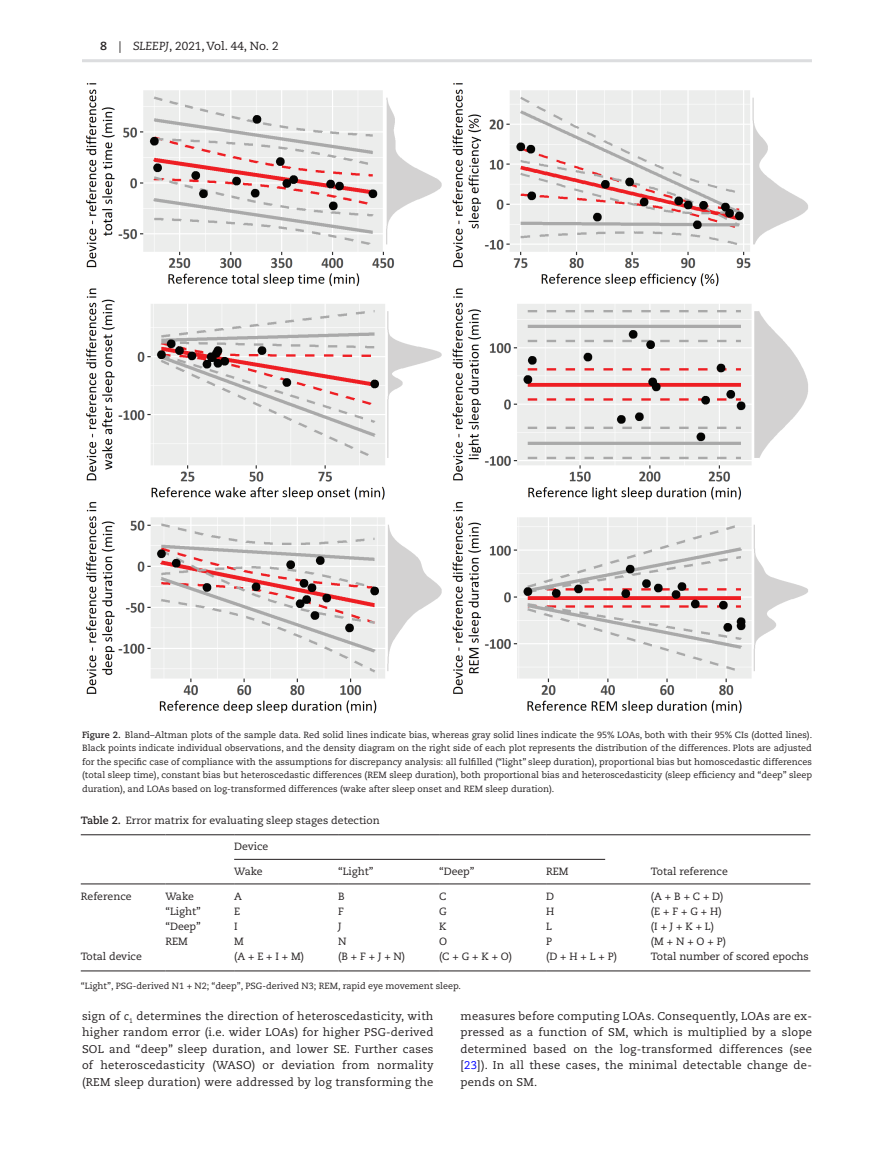
<style>
.page{position:relative;width:894px;height:1174px;background:#fff}
.page>*{position:absolute;margin:0;border:0;box-sizing:border-box;transform-origin:0 0}
.t1{font:11.7px "Caecilia LT Std";color:#231f20}
.t2{font:11.25px/16.5px "Caecilia LT Std";letter-spacing:.02em;color:#231f20;text-align:justify}
.t3{font:10.5px "Caecilia LT Std";color:#231f20}
.t4{font:9px/13.5px "Caecilia LT Std";color:#231f20;text-align:justify}
.s1{font-weight:700}
.s2{font-style:italic}
.s3{color:#00f}
</style>
<div class="page">
<hr style="left:82px;top:59px;width:729px;height:3px;background:#dcdddf">
<img style="left:86px;top:83px;width:721px;height:631px">
<hr style="left:81px;top:834px;width:84px;height:1px;background:#231f20">
<hr style="left:165px;top:834px;width:69px;height:1px;background:#231f20">
<hr style="left:234px;top:834px;width:104px;height:1px;background:#231f20">
<hr style="left:338px;top:834px;width:101px;height:1px;background:#231f20">
<hr style="left:439px;top:834px;width:107px;height:1px;background:#231f20">
<hr style="left:546px;top:834px;width:104px;height:1px;background:#231f20">
<hr style="left:650px;top:834px;width:160px;height:1px;background:#231f20">
<hr style="left:234px;top:884px;width:104px;height:1px;background:#231f20">
<hr style="left:338px;top:884px;width:101px;height:1px;background:#231f20">
<hr style="left:439px;top:884px;width:107px;height:1px;background:#231f20">
<hr style="left:546px;top:884px;width:104px;height:1px;background:#231f20">
<hr style="left:650px;top:884px;width:160px;height:1px;background:#231f20">
<hr style="left:81px;top:971px;width:84px;height:1px;background:#231f20">
<hr style="left:165px;top:971px;width:69px;height:1px;background:#231f20">
<hr style="left:234px;top:971px;width:104px;height:1px;background:#231f20">
<hr style="left:338px;top:971px;width:101px;height:1px;background:#231f20">
<hr style="left:439px;top:971px;width:107px;height:1px;background:#231f20">
<hr style="left:546px;top:971px;width:104px;height:1px;background:#231f20">
<hr style="left:650px;top:971px;width:160px;height:1px;background:#231f20">
<hr style="left:81px;top:884px;width:84px;height:1px;background:#231f20">
<hr style="left:165px;top:884px;width:69px;height:1px;background:#231f20">
<hr style="left:234px;top:859px;width:371px;height:1px;background:#231f20">
<p class="t1" style="left:100px;top:39px;width:180px"><span class="s1">8</span> | <span class="s2">SLEEPJ</span>, 2021, Vol. 44, No. 2</p>
<p class="t4" style="left:82px;top:728px;width:731px"><span class="s1">Figure 2.</span> Bland–Altman plots of the sample data. Red solid lines indicate bias, whereas gray solid lines indicate the 95% LOAs, both with their 95% CIs (dotted lines).<br>Black points indicate individual observations, and the density diagram on the right side of each plot represents the distribution of the differences. Plots are adjusted for the specific case of compliance with the assumptions for discrepancy analysis: all fulfilled (“light” sleep duration), proportional bias but homoscedastic differences (total sleep time), constant bias but heteroscedastic differences (REM sleep duration), both proportional bias and heteroscedasticity (sleep efficiency and “deep” sleep duration), and LOAs based on log-transformed differences (wake after sleep onset and REM sleep duration).</p>
<p class="t3" style="left:81px;top:814px;width:300px"><span class="s1">Table 2.</span> Error matrix for evaluating sleep stages detection</p>
<p class="t3" style="left:234px;top:841px;width:36px">Device</p>
<p class="t3" style="left:234px;top:865px;width:30px">Wake</p>
<p class="t3" style="left:338px;top:865px;width:37px">“Light”</p>
<p class="t3" style="left:439px;top:865px;width:37px">“Deep”</p>
<p class="t3" style="left:546px;top:865px;width:24px">REM</p>
<p class="t3" style="left:650px;top:865px;width:78px">Total reference</p>
<p class="t3" style="left:81px;top:891px;width:52px">Reference</p>
<p class="t3" style="left:165px;top:891px;width:30px">Wake</p>
<p class="t3" style="left:234px;top:891px;width:9px">A</p>
<p class="t3" style="left:338px;top:891px;width:8px">B</p>
<p class="t3" style="left:439px;top:891px;width:9px">C</p>
<p class="t3" style="left:546px;top:891px;width:9px">D</p>
<p class="t3" style="left:650px;top:891px;width:74px">(A + B + C + D)</p>
<p class="t3" style="left:165px;top:906px;width:37px">“Light”</p>
<p class="t3" style="left:234px;top:906px;width:8px">E</p>
<p class="t3" style="left:338px;top:906px;width:7px">F</p>
<p class="t3" style="left:439px;top:906px;width:9px">G</p>
<p class="t3" style="left:546px;top:906px;width:10px">H</p>
<p class="t3" style="left:650px;top:906px;width:72px">(E + F + G + H)</p>
<p class="t3" style="left:165px;top:921px;width:37px">“Deep”</p>
<p class="t3" style="left:234px;top:921px;width:5px">I</p>
<p class="t3" style="left:338px;top:921px;width:5px">J</p>
<p class="t3" style="left:439px;top:921px;width:9px">K</p>
<p class="t3" style="left:546px;top:921px;width:7px">L</p>
<p class="t3" style="left:650px;top:921px;width:65px">(I + J + K + L)</p>
<p class="t3" style="left:165px;top:936px;width:24px">REM</p>
<p class="t3" style="left:234px;top:936px;width:11px">M</p>
<p class="t3" style="left:338px;top:936px;width:10px">N</p>
<p class="t3" style="left:439px;top:936px;width:9px">O</p>
<p class="t3" style="left:546px;top:936px;width:8px">P</p>
<p class="t3" style="left:650px;top:936px;width:77px">(M + N + O + P)</p>
<p class="t3" style="left:81px;top:951px;width:63px">Total device</p>
<p class="t3" style="left:234px;top:951px;width:72px">(A + E + I + M)</p>
<p class="t3" style="left:338px;top:951px;width:69px">(B + F + J + N)</p>
<p class="t3" style="left:439px;top:951px;width:75px">(C + G + K + O)</p>
<p class="t3" style="left:546px;top:951px;width:73px">(D + H + L + P)</p>
<p class="t3" style="left:650px;top:951px;width:159px">Total number of scored epochs</p>
<p class="t4" style="left:81px;top:979px;width:381px">“Light”, PSG-derived N1 + N2; “deep”, PSG-derived N3; REM, rapid eye movement sleep.</p>
<p class="t2" style="left:82px;top:1008px;width:353px">sign of <span class="s2">c</span><sub>1</sub> determines the direction of heteroscedasticity, with higher random error (i.e. wider LOAs) for higher PSG-derived SOL and “deep” sleep duration, and lower SE. Further cases of heteroscedasticity (WASO) or deviation from normality (REM sleep duration) were addressed by log transforming the</p>
<p class="t2" style="left:460px;top:1008px;width:353px">measures before computing LOAs. Consequently, LOAs are ex&shy;pressed as a function of SM, which is multiplied by a slope determined based on the log-transformed differences (see [<span class="s3">23</span>]). In all these cases, the minimal detectable change de&shy;pends on SM.</p>
</div>
